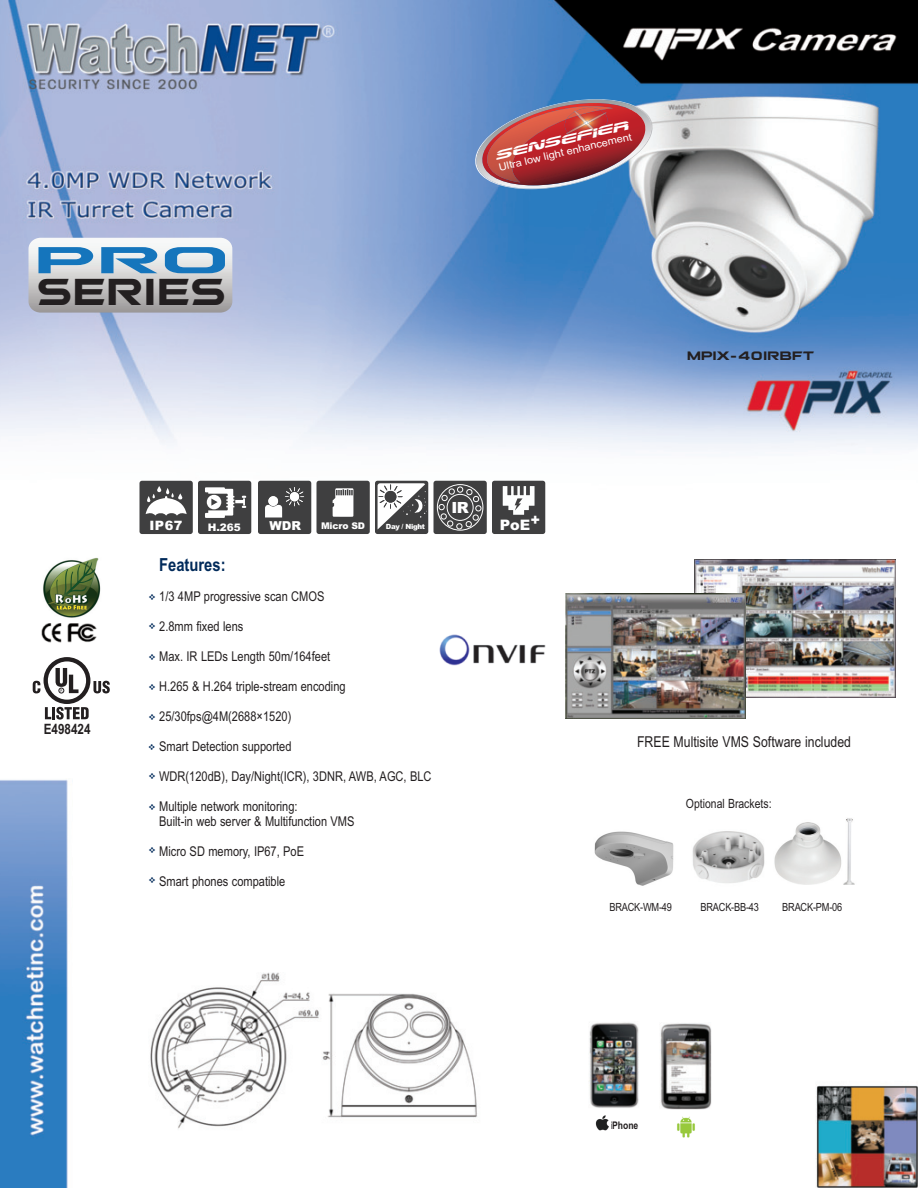
<style>
.page{position:relative;width:918px;height:1188px;background:#fff}
.page>*{position:absolute;margin:0;border:0;box-sizing:border-box;transform-origin:0 0}
.t1{font:700 42.45px "Qaranta";color:#231f20}
.t2{font:700 42.45px "Qaranta";color:#1575bc;scale:1.7 1}
.t3{font:700 18px "Arial Narrow";color:#002a5a}
.t4{font:900 15.45px "Arial";color:#fff}
.t5{font:15px "Arial Narrow";color:#231f20}
.t6{font:900 14.4px "Arial";color:#fff}
.t7{font:700 14.25px "Arial Narrow";color:#231f20}
.t8{font:13.5px/15px "Arial Narrow";color:#231f20}
.t9{font:700 13.5px "Qaranta";letter-spacing:-.02em;color:#231f20}
.t10{font:italic 13.05px "Laserian";color:#fff}
.t11{font:900 12.9px "Arial";color:#fff}
.t12{font:12.75px "Arial Narrow";color:#231f20}
.t13{font:900 12.3px "Arial";color:#fff}
.t14{font:11.25px "Arial Narrow";letter-spacing:-.02em;color:#231f20}
.t15{font:700 10.5px "Arial Narrow";color:#231f20}
.t16{font:10.35px "Arial";color:#fff;scale:1.07 1}
.t17{font:900 10.35px "Arial";color:#fff}
.t18{font:900 9.15px "Arial";letter-spacing:-.02em;color:#fff}
.t19{font:900 7.05px "Arial";letter-spacing:-.04em;color:#fff}
</style>
<div class="page">
<img style="left:0;top:0;width:918px;height:1188px">
<img style="left:40px;top:624px;width:58px;height:20px">
<img style="left:40px;top:556px;width:63px;height:66px">
<div style="left:439px;top:633px;width:117px;height:52px;background:#fff"></div>
<img style="left:439px;top:634px;width:106px;height:31px">
<img style="left:589px;top:1021px;width:51px;height:88px">
<img style="left:660px;top:1022px;width:51px;height:88px">
<img style="left:675px;top:1116px;width:22px;height:22px">
<img style="left:594px;top:1115px;width:16px;height:16px">
<img style="left:694px;top:559px;width:202px;height:139px">
<img style="left:565px;top:593px;width:180px;height:125px">
<div style="left:140px;top:481px;width:53px;height:53px;background:#3f3f40;border-radius:3px"></div>
<svg style="left:146px;top:486px;width:41px;height:30px"></svg>
<div style="left:198px;top:481px;width:53px;height:53px;background:#3f3f40;border-radius:3px"></div>
<svg style="left:205px;top:487px;width:41px;height:31px"></svg>
<div style="left:258px;top:481px;width:53px;height:53px;background:#3f3f40;border-radius:3px"></div>
<svg style="left:265px;top:487px;width:39px;height:30px"></svg>
<svg style="left:375px;top:481px;width:53px;height:53px"></svg>
<svg style="left:378px;top:483px;width:49px;height:47px"></svg>
<div style="left:434px;top:481px;width:53px;height:53px;background:#3f3f40;border-radius:3px"></div>
<div style="left:437px;top:484px;width:46px;height:47px;border:1px solid #fff;border-radius:50%"></div>
<svg style="left:439px;top:487px;width:42px;height:42px"></svg>
<div style="left:492px;top:481px;width:53px;height:53px;background:#3f3f40;border-radius:3px"></div>
<svg style="left:503px;top:486px;width:32px;height:29px"></svg>
<div style="left:316px;top:481px;width:54px;height:53px;background:#3f3f40;border-radius:3px"></div>
<svg style="left:333px;top:488px;width:20px;height:29px"></svg>
<img style="left:143px;top:972px;width:347px;height:160px">
<svg style="left:475px;top:99px;width:178px;height:90px;background:#a25f6d"></svg>
<div style="left:28px;top:238px;width:204px;height:75px;background:linear-gradient(to bottom,#fff,#a09d9d);border-radius:12px"></div>
<svg style="left:45px;top:707px;width:44px;height:13px"></svg>
<svg style="left:93px;top:681px;width:17px;height:12px"></svg>
<div style="left:44px;top:657px;width:46px;height:47px;background:#231f20;border-radius:50%"></div>
<div style="left:48px;top:661px;width:38px;height:39px;background:#fff;border-radius:50%"></div>
<svg style="left:56px;top:668px;width:23px;height:25px"></svg>
<svg style="left:33px;top:681px;width:7px;height:12px"></svg>
<img style="left:592px;top:829px;width:85px;height:58px">
<img style="left:691px;top:826px;width:76px;height:62px">
<img style="left:774px;top:817px;width:84px;height:67px">
<svg style="left:149px;top:594px;width:6px;height:6px"></svg>
<svg style="left:149px;top:623px;width:6px;height:6px"></svg>
<svg style="left:149px;top:654px;width:6px;height:6px"></svg>
<svg style="left:149px;top:684px;width:6px;height:6px"></svg>
<svg style="left:149px;top:714px;width:6px;height:6px"></svg>
<svg style="left:149px;top:804px;width:6px;height:6px"></svg>
<svg style="left:149px;top:847px;width:6px;height:6px"></svg>
<svg style="left:149px;top:877px;width:6px;height:6px"></svg>
<svg style="left:149px;top:773px;width:6px;height:6px"></svg>
<svg style="left:149px;top:744px;width:6px;height:6px"></svg>
<h1 class="t2" style="left:33px;top:234px;width:117px">PRO</h1>
<h1 class="t1" style="left:37px;top:265px;width:191px">SERIES</h1>
<p class="t10" style="left:494px;top:148px;width:138px;rotate:-13deg">SENSEFIER</p>
<p class="t16" style="left:498px;top:161px;width:129px;rotate:-13deg">Ultra low light enhancement</p>
<p class="t9" style="left:687px;top:347px;width:129px">MPIX-40IRBFT</p>
<p class="t4" style="left:451px;top:499px;width:19px">IR</p>
<p class="t18" style="left:321px;top:521px;width:45px">Micro SD</p>
<p class="t6" style="left:500px;top:517px;width:42px">PoE<sup>+</sup></p>
<p class="t11" style="left:149px;top:518px;width:35px">IP67</p>
<p class="t17" style="left:208px;top:522px;width:34px">H.265</p>
<p class="t13" style="left:270px;top:519px;width:33px">WDR</p>
<p class="t19" style="left:386px;top:522px;width:41px">Day / Night</p>
<p class="t7" style="left:44px;top:721px;width:48px">E498424</p>
<h2 class="t3" style="left:159px;top:555px;width:68px">Features:</h2>
<p class="t8" style="left:159px;top:591px;width:167px">1/3 4MP progressive scan CMOS</p>
<p class="t8" style="left:159px;top:621px;width:86px">2.8mm fixed lens</p>
<p class="t8" style="left:159px;top:651px;width:173px">Max. IR LEDs Length 50m/164feet</p>
<p class="t8" style="left:159px;top:681px;width:188px">H.265 &amp; H.264 triple-stream encoding</p>
<p class="t8" style="left:159px;top:711px;width:134px">25/30fps@4M(2688×1520)</p>
<p class="t8" style="left:159px;top:741px;width:134px">Smart Detection supported</p>
<p class="t8" style="left:159px;top:771px;width:274px">WDR(120dB), Day/Night(ICR), 3DNR, AWB, AGC, BLC</p>
<p class="t8" style="left:159px;top:801px;width:197px">Multiple network monitoring:<br>Built-in web server &amp; Multifunction VMS</p>
<p class="t8" style="left:159px;top:846px;width:146px">Micro SD memory, IP67, PoE</p>
<p class="t8" style="left:159px;top:876px;width:128px">Smart phones compatible</p>
<p class="t5" style="left:637px;top:736px;width:215px">FREE Multisite VMS Software included</p>
<p class="t12" style="left:686px;top:799px;width:87px">Optional Brackets:</p>
<p class="t14" style="left:609px;top:903px;width:64px">BRACK-WM-49</p>
<p class="t14" style="left:701px;top:903px;width:60px">BRACK-BB-43</p>
<p class="t14" style="left:782px;top:903px;width:61px">BRACK-PM-06</p>
<p class="t15" style="left:610px;top:1119px;width:30px">iPhone</p>
</div>
